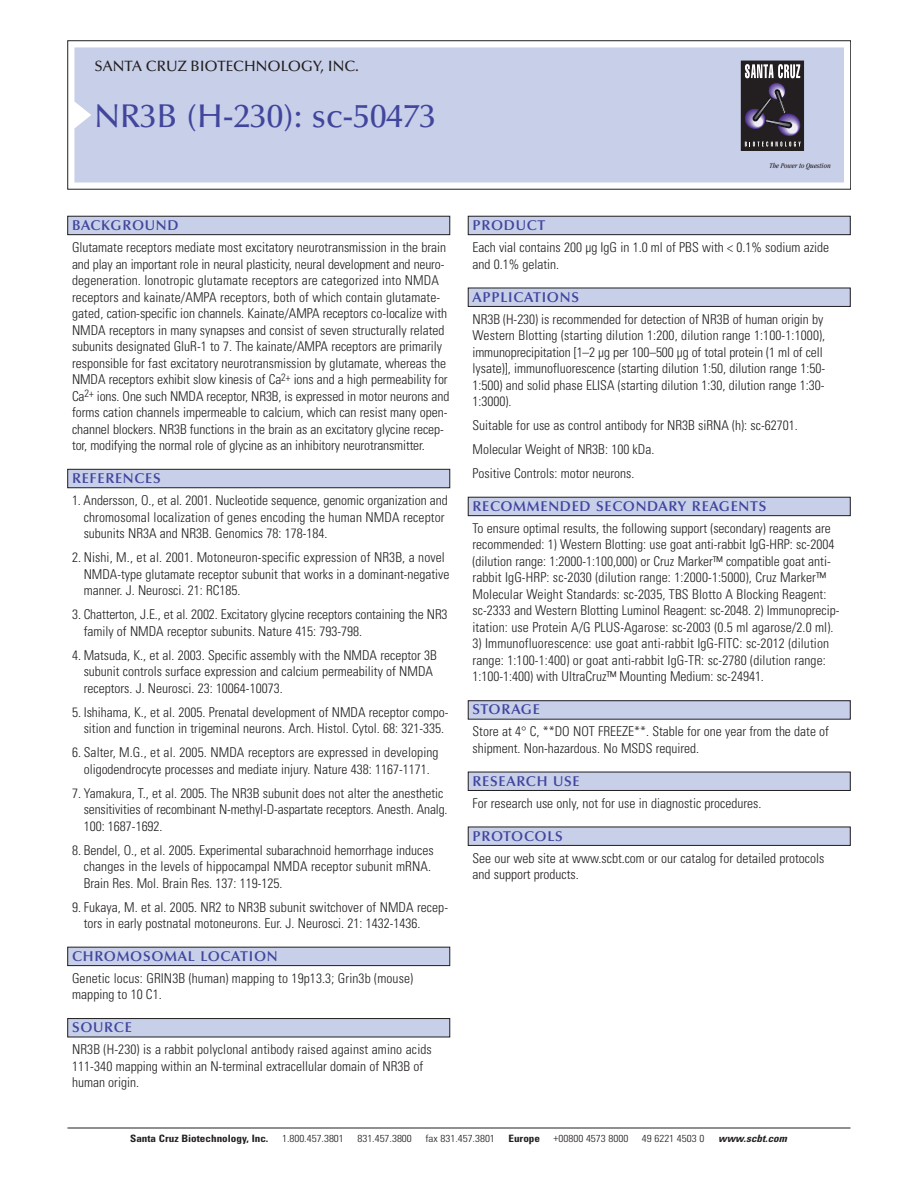
<style>
.page{position:relative;width:918px;height:1188px;background:#fff}
.page>*{position:absolute;margin:0;border:0;box-sizing:border-box;transform-origin:0 0}
.t1{font:500 33px "Optima";color:#41459c}
.t2{font:500 15px "Optima";color:#231f20}
.t3{font:600 14.25px "Optima";letter-spacing:.05em;color:#41459c}
.t4{font:300 condensed 13.5px/16.5px "Univers";color:#231f20}
.t5{font:300 condensed 10.2px "Univers";color:#231f20;scale:1.1 1}
.t6{font:700 condensed 10.2px "Univers";color:#231f20;scale:1.1 1}
.t7{font:italic 700 condensed 10.2px "Univers";color:#231f20;scale:1.1 1}
.t8{font:italic condensed 7.5px "Garamond";color:#231f20}
</style>
<div class="page">
<div style="left:74px;top:47px;width:770px;height:135px;background:#c7cfe9"></div>
<div style="left:741px;top:61px;width:62px;height:89px;background:#231f20"></div>
<div style="left:741px;top:61px;width:63px;height:90px;border:1px solid #231f20"></div>
<svg style="left:741px;top:64px;width:64px;height:83px"></svg>
<hr style="left:68px;top:1128px;width:782px;height:1px;background:#231f20">
<div style="left:68px;top:216px;width:382px;height:19px;background:#c7cfe9"></div>
<div style="left:68px;top:216px;width:382px;height:19px;border:1px solid #231f20"></div>
<div style="left:468px;top:216px;width:382px;height:19px;background:#c7cfe9"></div>
<div style="left:468px;top:216px;width:382px;height:19px;border:1px solid #231f20"></div>
<div style="left:468px;top:288px;width:382px;height:18px;background:#c7cfe9"></div>
<div style="left:468px;top:288px;width:382px;height:19px;border:1px solid #231f20"></div>
<div style="left:468px;top:497px;width:382px;height:19px;background:#c7cfe9"></div>
<div style="left:468px;top:497px;width:382px;height:19px;border:1px solid #231f20"></div>
<div style="left:468px;top:701px;width:382px;height:18px;background:#c7cfe9"></div>
<div style="left:468px;top:772px;width:382px;height:18px;background:#c7cfe9"></div>
<div style="left:468px;top:772px;width:382px;height:19px;border:1px solid #231f20"></div>
<div style="left:468px;top:827px;width:382px;height:18px;background:#c7cfe9"></div>
<div style="left:468px;top:827px;width:382px;height:19px;border:1px solid #231f20"></div>
<div style="left:68px;top:1019px;width:382px;height:18px;background:#c7cfe9"></div>
<div style="left:68px;top:1018px;width:382px;height:19px;border:1px solid #231f20"></div>
<div style="left:68px;top:947px;width:382px;height:19px;background:#c7cfe9"></div>
<div style="left:68px;top:947px;width:382px;height:19px;border:1px solid #231f20"></div>
<div style="left:68px;top:469px;width:382px;height:19px;background:#c7cfe9"></div>
<div style="left:68px;top:469px;width:382px;height:19px;border:1px solid #231f20"></div>
<p class="t2" style="left:94px;top:60px;width:266px">SANTA CRUZ BIOTECHNOLOGY, INC.</p>
<h1 class="t1" style="left:94px;top:103px;width:343px">NR3B (H-230): sc-50473</h1>
<p class="t3" style="left:72px;top:220px;width:108px">BACKGROUND</p>
<p class="t4" style="left:72px;top:241px;width:379px">Glutamate receptors mediate most excitatory neurotransmission in the brain and play an important role in neural plasticity, neural development and neuro&shy;degeneration. Ionotropic glutamate receptors are categorized into NMDA receptors and kainate/AMPA receptors, both of which contain glutamate&shy;gated, cation-specific ion channels. Kainate/AMPA receptors co-localize with NMDA receptors in many synapses and consist of seven structurally related subunits designated GluR-1 to 7. The kainate/AMPA receptors are primarily responsible for fast excitatory neurotransmission by glutamate, whereas the NMDA receptors exhibit slow kinesis of Ca<sup>2+</sup> ions and a high permeability for Ca<sup>2+</sup> ions. One such NMDA receptor, NR3B, is expressed in motor neurons and forms cation channels impermeable to calcium, which can resist many open&shy;channel blockers. NR3B functions in the brain as an excitatory glycine recep&shy;tor, modifying the normal role of glycine as an inhibitory neurotransmitter.</p>
<p class="t3" style="left:72px;top:472px;width:90px">REFERENCES</p>
<p class="t4" style="left:84px;top:493px;width:366px;text-indent:-12px">1. Andersson, O., et al. 2001. Nucleotide sequence, genomic organization and chromosomal localization of genes encoding the human NMDA receptor subunits NR3A and NR3B. Genomics 78: 178-184.</p>
<p class="t4" style="left:84px;top:550px;width:367px;text-indent:-12px">2. Nishi, M., et al. 2001. Motoneuron-specific expression of NR3B, a novel<br>NMDA-type glutamate receptor subunit that works in a dominant-negative manner. J. Neurosci. 21: RC185.</p>
<p class="t4" style="left:84px;top:607px;width:365px;text-indent:-12px">3. Chatterton, J.E., et al. 2002. Excitatory glycine receptors containing the NR3 family of NMDA receptor subunits. Nature 415: 793-798.</p>
<p class="t4" style="left:84px;top:648px;width:355px;text-indent:-12px">4. Matsuda, K., et al. 2003. Specific assembly with the NMDA receptor 3B subunit controls surface expression and calcium permeability of NMDA receptors. J. Neurosci. 23: 10064-10073.</p>
<p class="t4" style="left:72px;top:705px;width:378px;text-align:center">5. Ishihama, K., et al. 2005. Prenatal development of NMDA receptor compo&shy;sition and function in trigeminal neurons. Arch. Histol. Cytol. 68: 321-335.</p>
<p class="t4" style="left:72px;top:745px;width:368px;text-align:center">6. Salter, M.G., et al. 2005. NMDA receptors are expressed in developing oligodendrocyte processes and mediate injury. Nature 438: 1167-1171.</p>
<p class="t4" style="left:84px;top:786px;width:365px;text-indent:-12px">7. Yamakura, T., et al. 2005. The NR3B subunit does not alter the anesthetic sensitivities of recombinant N-methyl-D-aspartate receptors. Anesth. Analg.<br>100: 1687-1692.</p>
<p class="t4" style="left:84px;top:843px;width:351px;text-indent:-12px">8. Bendel, O., et al. 2005. Experimental subarachnoid hemorrhage induces changes in the levels of hippocampal NMDA receptor subunit mRNA.<br>Brain Res. Mol. Brain Res. 137: 119-125.</p>
<p class="t4" style="left:84px;top:900px;width:366px;text-indent:-12px">9. Fukaya, M. et al. 2005. NR2 to NR3B subunit switchover of NMDA recep&shy;tors in early postnatal motoneurons. Eur. J. Neurosci. 21: 1432-1436.</p>
<p class="t3" style="left:72px;top:950px;width:207px">CHROMOSOMAL LOCATION</p>
<p class="t4" style="left:72px;top:971px;width:343px">Genetic locus: GRIN3B (human) mapping to 19p13.3; Grin3b (mouse) mapping to 10 C1.</p>
<p class="t3" style="left:72px;top:1022px;width:61px">SOURCE</p>
<p class="t4" style="left:72px;top:1043px;width:361px">NR3B (H-230) is a rabbit polyclonal antibody raised against amino acids<br>111-340 mapping within an N-terminal extracellular domain of NR3B of human origin.</p>
<p class="t8" style="left:769px;top:163px;width:63px">The Power to Question</p>
<p class="t3" style="left:473px;top:220px;width:74px">PRODUCT</p>
<p class="t4" style="left:473px;top:241px;width:358px">Each vial contains 200 µg IgG in 1.0 ml of PBS with &lt; 0.1% sodium azide and 0.1% gelatin.</p>
<p class="t3" style="left:473px;top:291px;width:108px">APPLICATIONS</p>
<p class="t4" style="left:473px;top:312px;width:354px">NR3B (H-230) is recommended for detection of NR3B of human origin by Western Blotting (starting dilution 1:200, dilution range 1:100-1:1000), immunoprecipitation [1–2 µg per 100–500 µg of total protein (1 ml of cell lysate)], immunofluorescence (starting dilution 1:50, dilution range 1:50- 1:500) and solid phase ELISA (starting dilution 1:30, dilution range 1:30- 1:3000).</p>
<p class="t4" style="left:473px;top:415px;width:327px;line-height:24px">Suitable for use as control antibody for NR3B siRNA (h): sc-62701.<br>Molecular Weight of NR3B: 100 kDa.<br>Positive Controls: motor neurons.</p>
<p class="t3" style="left:473px;top:500px;width:295px">RECOMMENDED SECONDARY REAGENTS</p>
<p class="t4" style="left:473px;top:521px;width:369px">To ensure optimal results, the following support (secondary) reagents are recommended: 1) Western Blotting: use goat anti-rabbit IgG-HRP: sc-2004 (dilution range: 1:2000-1:100,000) or Cruz Marker™ compatible goat anti&shy;rabbit IgG-HRP: sc-2030 (dilution range: 1:2000-1:5000), Cruz Marker™ Molecular Weight Standards: sc-2035, TBS Blotto A Blocking Reagent: sc-2333 and Western Blotting Luminol Reagent: sc-2048. 2) Immunoprecip&shy;itation: use Protein A/G PLUS-Agarose: sc-2003 (0.5 ml agarose/2.0 ml).</p>
<p class="t4" style="left:473px;top:637px;width:358px">3) Immunofluorescence: use goat anti-rabbit IgG-FITC: sc-2012 (dilution range: 1:100-1:400) or goat anti-rabbit IgG-TR: sc-2780 (dilution range:<br>1:100-1:400) with UltraCruz™ Mounting Medium: sc-24941.</p>
<p class="t3" style="left:473px;top:704px;width:69px">STORAGE</p>
<p class="t4" style="left:473px;top:725px;width:358px">Store at 4° C, **DO NOT FREEZE**. Stable for one year from the date of shipment. Non-hazardous. No MSDS required.</p>
<p class="t3" style="left:473px;top:775px;width:109px">RESEARCH USE</p>
<p class="t4" style="left:473px;top:796px;width:290px">For research use only, not for use in diagnostic procedures.</p>
<p class="t3" style="left:473px;top:830px;width:92px">PROTOCOLS</p>
<p class="t4" style="left:473px;top:851px;width:353px">See our web site at www.scbt.com or our catalog for detailed protocols and support products.</p>
<p class="t6" style="left:130px;top:1135px;width:127px">Santa Cruz Biotechnology, Inc.</p>
<p class="t5" style="left:282px;top:1135px;width:58px">1.800.457.3801</p>
<p class="t5" style="left:357px;top:1135px;width:51px">831.457.3800</p>
<p class="t5" style="left:425px;top:1135px;width:65px">fax 831.457.3801</p>
<p class="t6" style="left:508px;top:1135px;width:30px">Europe</p>
<p class="t5" style="left:554px;top:1135px;width:69px">+00800 4573 8000</p>
<p class="t5" style="left:642px;top:1135px;width:58px">49 6221 4503 0</p>
<p class="t7" style="left:718px;top:1135px;width:66px">www.scbt.com</p>
</div>
